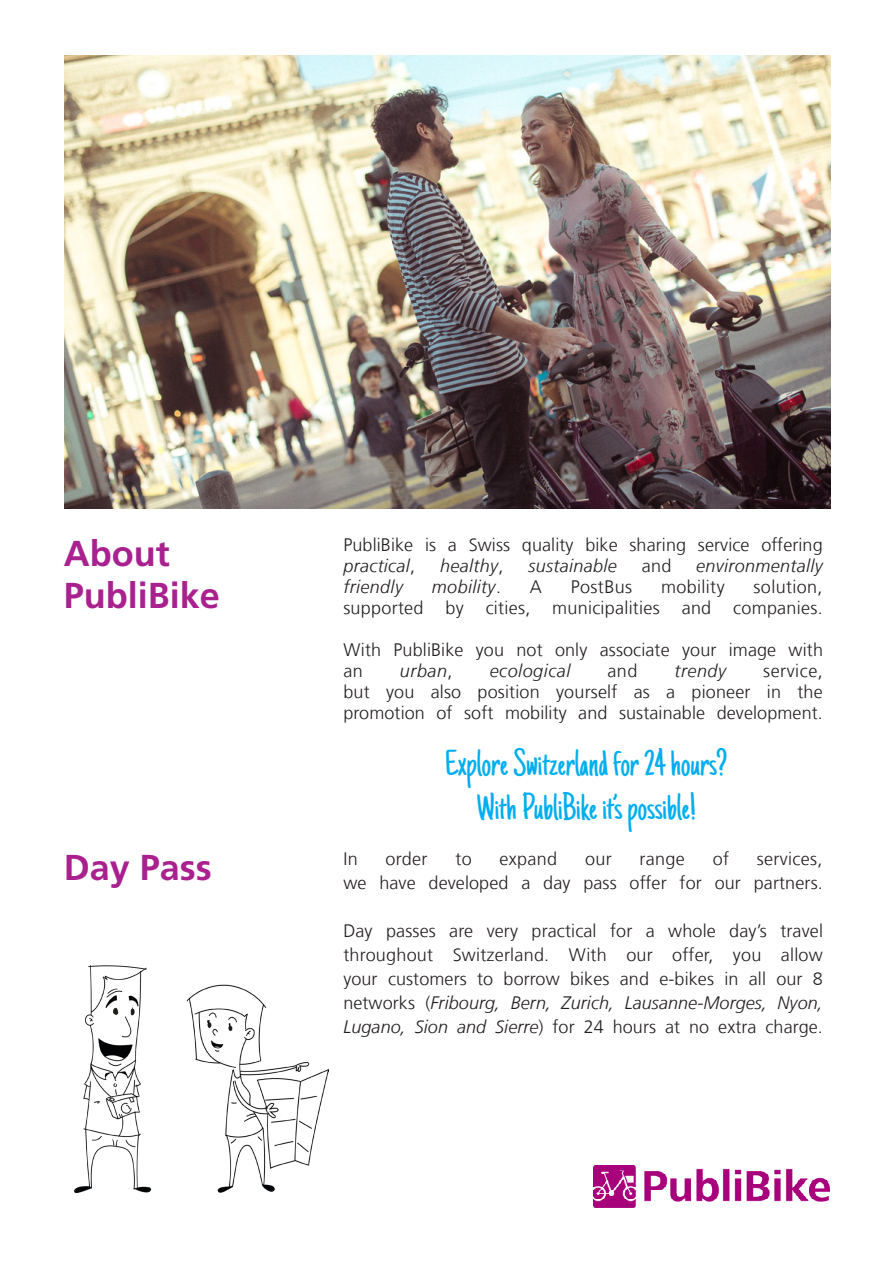
<style>
.page{position:relative;width:893px;height:1263px;background:#fff}
.page>*{position:absolute;margin:0;border:0;box-sizing:border-box;transform-origin:0 0}
.t1{font:37.65px "Just Another Hand";color:#00aeef}
.t2{font:700 36px "Frutiger";color:#a9218e}
.t3{font:300 18px/24px "Frutiger";letter-spacing:.005em;color:#231f20;text-align:justify}
.t4{font:italic 300 18px/24px "Frutiger";letter-spacing:.02em;color:#231f20}
.t5{font:300 18px "Frutiger";letter-spacing:.03em;color:#231f20}
.s1{font-style:normal}
</style>
<div class="page">
<img style="left:65px;top:55px;width:765px;height:454px">
<img style="left:593px;top:1165px;width:236px;height:43px">
<img style="left:74px;top:965px;width:254px;height:227px">
<p class="t2" style="left:64px;top:532px;width:107px">About</p>
<p class="t2" style="left:64px;top:574px;width:158px">PubliBike</p>
<p class="t3" style="left:343px;top:533px;width:481px">PubliBike is a Swiss quality bike sharing service offering</p>
<p class="t4" style="left:343px;top:554px;width:73px">practical<span class="s1">,</span></p>
<p class="t4" style="left:440px;top:554px;width:65px">healthy<span class="s1">,</span></p>
<p class="t4" style="left:528px;top:554px;width:90px">sustainable</p>
<p class="t3" style="left:642px;top:554px;width:31px">and</p>
<p class="t4" style="left:696px;top:554px;width:128px">environmentally</p>
<p class="t4" style="left:343px;top:575px;width:61px">friendly</p>
<p class="t4" style="left:432px;top:575px;width:71px">mobility<span class="s1">.</span></p>
<p class="t3" style="left:530px;top:575px;width:14px">A</p>
<p class="t3" style="left:571px;top:575px;width:63px">PostBus</p>
<p class="t3" style="left:661px;top:575px;width:65px">mobility</p>
<p class="t3" style="left:753px;top:575px;width:71px">solution,</p>
<p class="t3" style="left:343px;top:596px;width:481px">supported by cities, municipalities and companies.</p>
<p class="t3" style="left:343px;top:638px;width:481px">With PubliBike you not only associate your image with</p>
<p class="t3" style="left:343px;top:659px;width:21px">an</p>
<p class="t4" style="left:400px;top:659px;width:54px">urban<span class="s1">,</span></p>
<p class="t4" style="left:490px;top:659px;width:82px">ecological</p>
<p class="t3" style="left:607px;top:659px;width:32px">and</p>
<p class="t4" style="left:674px;top:659px;width:53px">trendy</p>
<p class="t5" style="left:763px;top:661px;width:61px">service,</p>
<p class="t3" style="left:343px;top:680px;width:481px">but you also position yourself as a pioneer in the</p>
<p class="t3" style="left:343px;top:701px;width:481px">promotion of soft mobility and sustainable development.</p>
<p class="t1" style="left:445px;top:741px;width:285px">Explore Switzerland for 24 hours?</p>
<p class="t1" style="left:476px;top:785px;width:221px">With PubliBike it’s possible!</p>
<p class="t2" style="left:64px;top:846px;width:150px">Day Pass</p>
<p class="t3" style="left:343px;top:846px;width:16px">In</p>
<p class="t3" style="left:385px;top:846px;width:44px">order</p>
<p class="t3" style="left:455px;top:846px;width:18px">to</p>
<p class="t3" style="left:499px;top:846px;width:59px">expand</p>
<p class="t3" style="left:585px;top:846px;width:28px">our</p>
<p class="t3" style="left:639px;top:846px;width:47px">range</p>
<p class="t3" style="left:713px;top:846px;width:18px">of</p>
<p class="t3" style="left:757px;top:846px;width:67px">services,</p>
<p class="t3" style="left:343px;top:870px;width:481px">we have developed a day pass offer for our partners.</p>
<p class="t3" style="left:343px;top:918px;width:481px">Day passes are very practical for a whole day’s travel throughout Switzerland. With our offer, you allow your customers to borrow bikes and e-bikes in all our 8</p>
<p class="t4" style="left:343px;top:990px;width:481px"><span class="s1">networks (</span>Fribourg, Bern, Zurich, Lausanne-Morges, Nyon,<br>Lugano, Sion and Sierre<span class="s1">) for 24 hours at no extra charge.</span></p>
</div>
